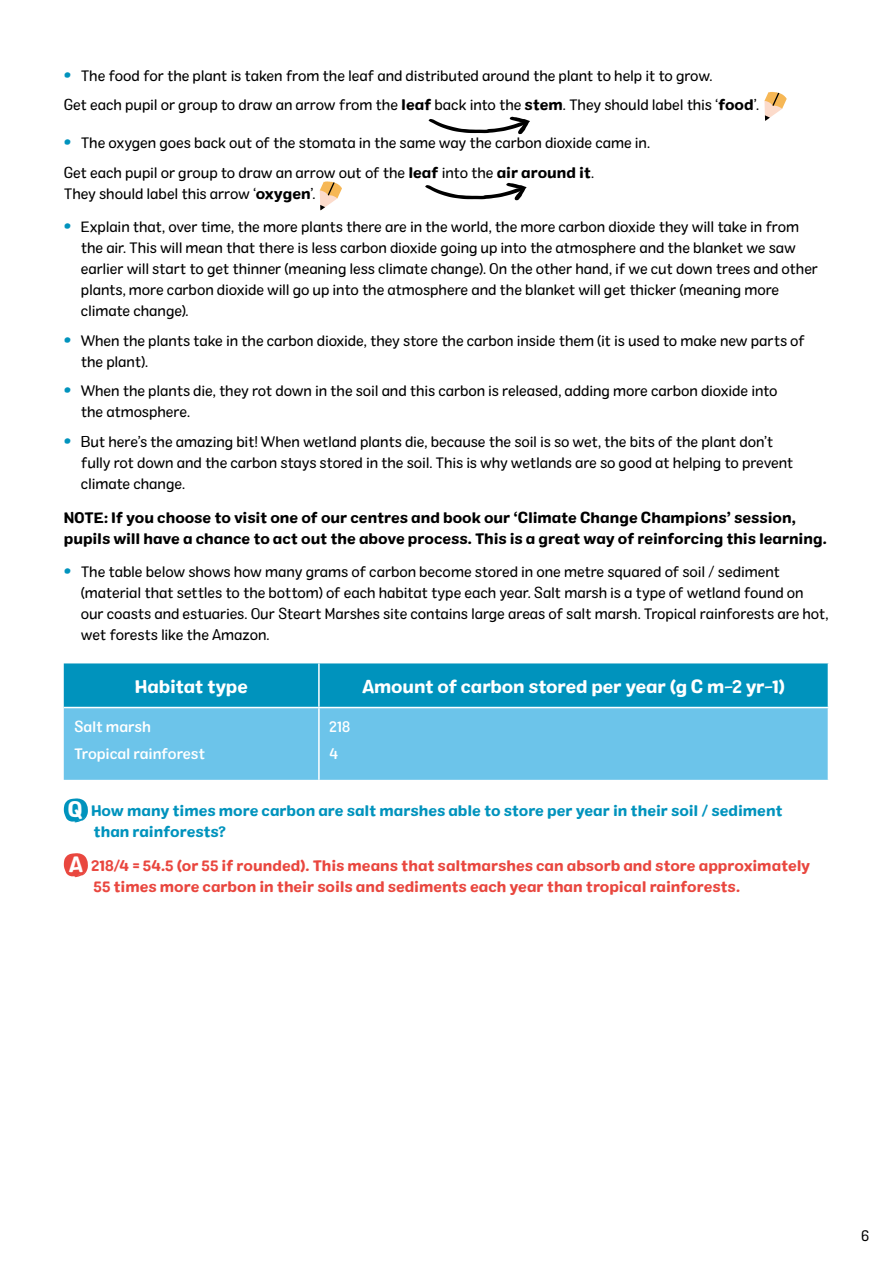
<style>
.page{position:relative;width:893px;height:1263px;background:#fff}
.page>*{position:absolute;margin:0;border:0;box-sizing:border-box;transform-origin:0 0}
.t1{font:18px "Colby St Bld";letter-spacing:-.01em;color:#fff}
.t2{font:15px/21px "Colby St Reg";letter-spacing:-.01em;color:#000}
.t3{font:15px/21px "Colby St Bld";letter-spacing:-.005em;color:#000}
.t4{font:15px/21px "Colby St Bld";color:#e9473f}
.t5{font:15px/21px "Colby St Bld";letter-spacing:-.005em;color:#0093bd}
.t6{font:15px/26.7px "Colby St Med";letter-spacing:-.01em;color:#fff}
.s1{font-family:"Colby St Bld";font-size:21px;color:#0093bd}
.s2{font-family:"Colby St Bld"}
</style>
<div class="page">
<div style="left:64px;top:663px;width:764px;height:44px;background:#0093bd"></div>
<div style="left:64px;top:708px;width:764px;height:72px;background:#6cc4ea"></div>
<hr style="left:318px;top:663px;width:2px;height:44px;background:#fff">
<hr style="left:318px;top:708px;width:2px;height:72px;background:#fff">
<svg style="left:764px;top:92px;width:23px;height:29px"></svg>
<svg style="left:320px;top:181px;width:22px;height:29px"></svg>
<svg style="left:428px;top:117px;width:102px;height:17px"></svg>
<svg style="left:425px;top:183px;width:102px;height:17px"></svg>
<svg style="left:64px;top:798px;width:24px;height:24px"></svg>
<svg style="left:64px;top:853px;width:24px;height:24px"></svg>
<p class="t2" style="left:64px;top:60px;width:697px;line-height:29.5px"><span class="s1">•</span> The food for the plant is taken from the leaf and distributed around the plant to help it to grow.<br>Get each pupil or group to draw an arrow from the <span class="s2">leaf</span> back into the <span class="s2">stem</span>. They should label this ‘<span class="s2">food</span>’.</p>
<p class="t2" style="left:64px;top:128px;width:588px;line-height:29.5px"><span class="s1">•</span> The oxygen goes back out of the stomata in the same way the carbon dioxide came in.<br>Get each pupil or group to draw an arrow out of the <span class="s2">leaf</span> into the <span class="s2">air around it</span>.</p>
<p class="t2" style="left:64px;top:183px;width:253px">They should label this arrow ‘<span class="s2">oxygen</span>’.</p>
<p class="t2" style="left:81px;top:217px;width:739px;text-indent:-17px"><span class="s1">•</span> Explain that, over time, the more plants there are in the world, the more carbon dioxide they will take in from the air. This will mean that there is less carbon dioxide going up into the atmosphere and the blanket we saw earlier will start to get thinner (meaning less climate change). On the other hand, if we cut down trees and other plants, more carbon dioxide will go up into the atmosphere and the blanket will get thicker (meaning more climate change).</p>
<p class="t2" style="left:81px;top:330px;width:726px;text-indent:-17px"><span class="s1">•</span> When the plants take in the carbon dioxide, they store the carbon inside them (it is used to make new parts of the plant).</p>
<p class="t2" style="left:81px;top:381px;width:698px;text-indent:-17px"><span class="s1">•</span> When the plants die, they rot down in the soil and this carbon is released, adding more carbon dioxide into the atmosphere.</p>
<p class="t2" style="left:81px;top:431px;width:714px;text-indent:-17px"><span class="s1">•</span> But here’s the amazing bit! When wetland plants die, because the soil is so wet, the bits of the plant don’t fully rot down and the carbon stays stored in the soil. This is why wetlands are so good at helping to prevent climate change.</p>
<p class="t3" style="left:64px;top:507px;width:765px">NOTE: If you choose to visit one of our centres and book our ‘Climate Change Champions’ session, pupils will have a chance to act out the above process. This is a great way of reinforcing this learning.</p>
<p class="t2" style="left:81px;top:562px;width:749px;text-indent:-17px"><span class="s1">•</span> The table below shows how many grams of carbon become stored in one metre squared of soil / sediment (material that settles to the bottom) of each habitat type each year. Salt marsh is a type of wetland found on our coasts and estuaries. Our Steart Marshes site contains large areas of salt marsh. Tropical rainforests are hot, wet forests like the Amazon.</p>
<p class="t1" style="left:135px;top:675px;width:115px">Habitat type</p>
<p class="t1" style="left:362px;top:675px;width:425px">Amount of carbon stored per year (g C m-2 yr-1)</p>
<p class="t6" style="left:74px;top:714px;width:133px">Salt marsh<br>Tropical rainforest</p>
<p class="t6" style="left:329px;top:714px;width:22px">218<br>4</p>
<p class="t5" style="left:91px;top:801px;width:693px">How many times more carbon are salt marshes able to store per year in their soil / sediment than rainforests?</p>
<p class="t4" style="left:91px;top:855px;width:721px">218/4 = 54.5 (or 55 if rounded). This means that saltmarshes can absorb and store approximately<br>55 times more carbon in their soils and sediments each year than tropical rainforests.</p>
<p class="t2" style="left:861px;top:1225px;width:9px">6</p>
</div>
